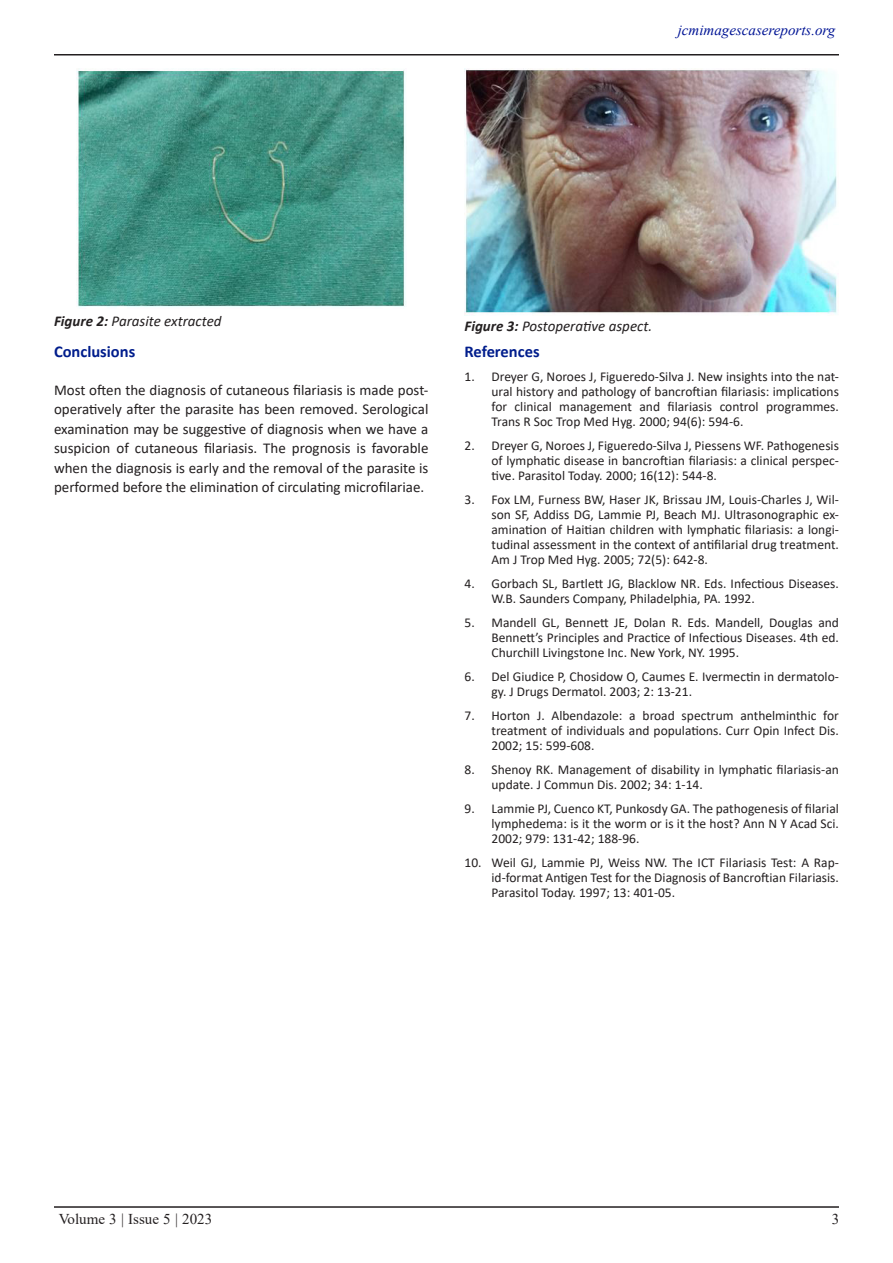
<style>
.page{position:relative;width:893px;height:1263px;background:#fff}
.page>*{position:absolute;margin:0;border:0;box-sizing:border-box;transform-origin:0 0}
.side_heading_new{font:700 16.5px "Calibri";color:#001d8c}
.Paragraph_Style_1{font:15px/19.5px "Calibri";color:#231f20;text-align:justify}
.fig_tittle{font:italic 15px "Calibri";color:#231f20}
.t1{font:italic 15px "Times New Roman";color:#001495}
.t2{font:15px "Times New Roman";color:#231f20}
.t3{font:13.5px/15px "Calibri";color:#231f20;text-align:justify}
.s1{font-weight:700}
</style>
<div class="page">
<hr style="left:54px;top:54px;width:785px;height:2px;background:#231f20">
<hr style="left:54px;top:1206px;width:785px;height:2px;background:#231f20">
<img style="left:76px;top:70px;width:330px;height:238px">
<img style="left:464px;top:69px;width:375px;height:246px">
<p class="t1" style="left:678px;top:20px;width:159px">jcmimagescasereports.org</p>
<p class="fig_tittle" style="left:54px;top:311px;width:169px"><span class="s1">Figure 2:</span> Parasite extracted</p>
<p class="side_heading_new" style="left:54px;top:340px;width:83px">Conclusions</p>
<p class="Paragraph_Style_1" style="left:54px;top:380px;width:376px">Most often the diagnosis of cutaneous filariasis is made post&shy;operatively after the parasite has been removed. Serological examination may be suggestive of diagnosis when we have a suspicion of cutaneous filariasis. The prognosis is favorable when the diagnosis is early and the removal of the parasite is performed before the elimination of circulating microfilariae.</p>
<p class="fig_tittle" style="left:464px;top:315px;width:189px"><span class="s1">Figure 3:</span> Postoperative aspect.</p>
<p class="side_heading_new" style="left:464px;top:340px;width:77px">References</p>
<p class="t3" style="left:491px;top:369px;width:349px;text-indent:-27px">1. Dreyer G, Noroes J, Figueredo-Silva J. New insights into the nat&shy;ural history and pathology of bancroftian filariasis: implications for clinical management and filariasis control programmes.<br>Trans R Soc Trop Med Hyg. 2000; 94(6): 594-6.</p>
<p class="t3" style="left:491px;top:438px;width:349px;text-indent:-27px">2. Dreyer G, Noroes J, Figueredo-Silva J, Piessens WF. Pathogenesis of lymphatic disease in bancroftian filariasis: a clinical perspec&shy;tive. Parasitol Today. 2000; 16(12): 544-8.</p>
<p class="t3" style="left:491px;top:492px;width:349px;text-indent:-27px">3. Fox LM, Furness BW, Haser JK, Brissau JM, Louis-Charles J, Wil&shy;son SF, Addiss DG, Lammie PJ, Beach MJ. Ultrasonographic ex&shy;amination of Haitian children with lymphatic filariasis: a longi&shy;tudinal assessment in the context of antifilarial drug treatment.<br>Am J Trop Med Hyg. 2005; 72(5): 642-8.</p>
<p class="t3" style="left:491px;top:576px;width:349px;text-indent:-27px">4. Gorbach SL, Bartlett JG, Blacklow NR. Eds. Infectious Diseases.<br>W.B. Saunders Company, Philadelphia, PA. 1992.</p>
<p class="t3" style="left:491px;top:615px;width:349px;text-indent:-27px">5. Mandell GL, Bennett JE, Dolan R. Eds. Mandell, Douglas and Bennett’s Principles and Practice of Infectious Diseases. 4th ed.<br>Churchill Livingstone Inc. New York, NY. 1995.</p>
<p class="t3" style="left:491px;top:669px;width:349px;text-indent:-27px">6. Del Giudice P, Chosidow O, Caumes E. Ivermectin in dermatolo&shy;gy. J Drugs Dermatol. 2003; 2: 13-21.</p>
<p class="t3" style="left:491px;top:708px;width:349px;text-indent:-27px">7. Horton J. Albendazole: a broad spectrum anthelminthic for treatment of individuals and populations. Curr Opin Infect Dis.<br>2002; 15: 599-608.</p>
<p class="t3" style="left:491px;top:762px;width:349px;text-indent:-27px">8. Shenoy RK. Management of disability in lymphatic filariasis-an update. J Commun Dis. 2002; 34: 1-14.</p>
<p class="t3" style="left:491px;top:801px;width:349px;text-indent:-27px">9. Lammie PJ, Cuenco KT, Punkosdy GA. The pathogenesis of filarial lymphedema: is it the worm or is it the host? Ann N Y Acad Sci.<br>2002; 979: 131-42; 188-96.</p>
<p class="t3" style="left:491px;top:855px;width:349px;text-indent:-27px">10. Weil GJ, Lammie PJ, Weiss NW. The ICT Filariasis Test: A Rap&shy;id-format Antigen Test for the Diagnosis of Bancroftian Filariasis.<br>Parasitol Today. 1997; 13: 401-05.</p>
<p class="t2" style="left:59px;top:1208px;width:155px">Volume 3 | Issue 5 | 2023</p>
<p class="t2" style="left:832px;top:1208px;width:9px">3</p>
</div>
